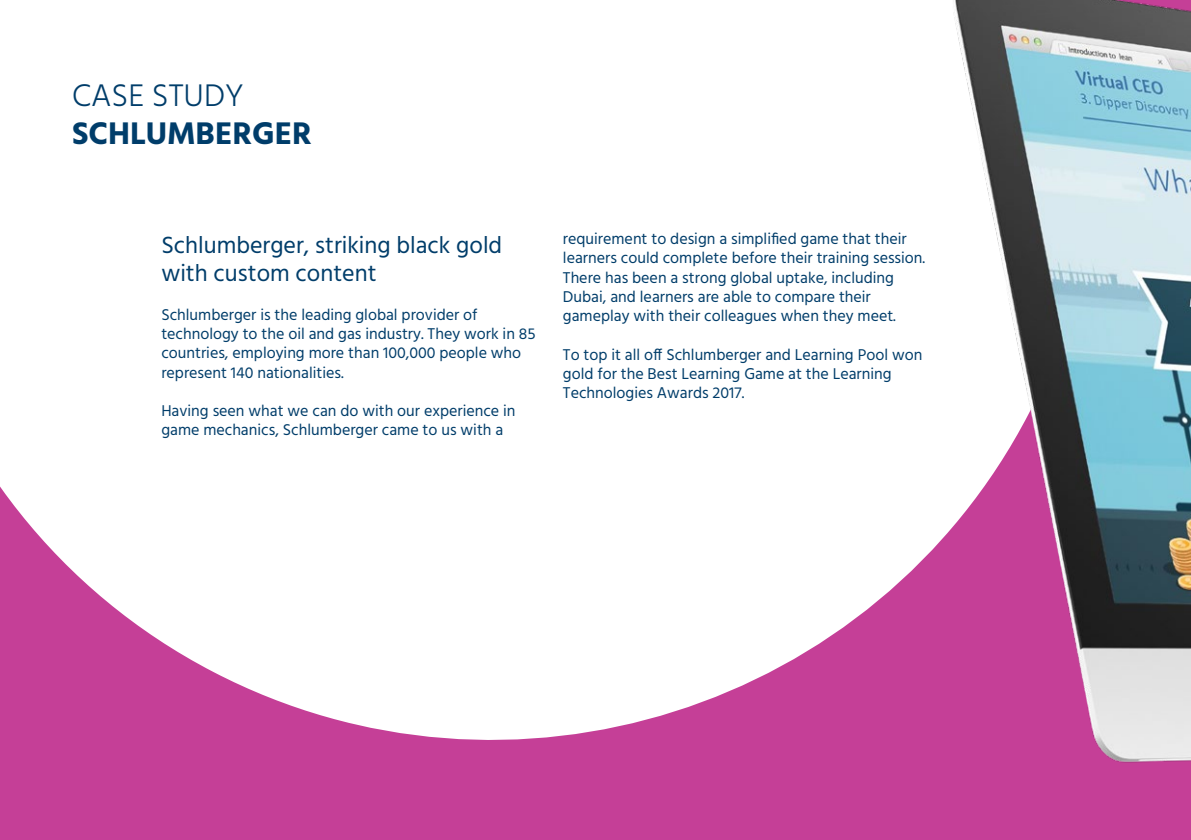
<style>
.page{position:relative;width:1191px;height:840px;background:#fff}
.page>*{position:absolute;margin:0;border:0;box-sizing:border-box;transform-origin:0 0}
.H1_-_Hind_Light_16pt{font:700 32px "Hind";color:#003d6a}
.H1_-_Hind_Light_16pt-2{font:300 32px "Hind";color:#003d6a}
.Paragraph_Style_-_Hi{font:24px/28.8px "Hind";color:#003d6a}
.Paragraph_Style_-_Hi-2{font:16px/19.2px "Hind";color:#003d6a}
</style>
<div class="page">
<svg style="left:0;top:486px;width:952px;height:353px"></svg>
<img style="left:952px;top:0;width:239px;height:839px">
<p class="H1_-_Hind_Light_16pt-2" style="left:72px;top:74px;width:173px">CASE STUDY</p>
<p class="H1_-_Hind_Light_16pt" style="left:72px;top:114px;width:241px">SCHLUMBERGER</p>
<p class="Paragraph_Style_-_Hi" style="left:161px;top:232px;width:342px">Schlumberger, striking black gold with custom content</p>
<p class="Paragraph_Style_-_Hi-2" style="left:161px;top:306px;width:376px">Schlumberger is the leading global provider of technology to the oil and gas industry. They work in 85 countries, employing more than 100,000 people who represent 140 nationalities.</p>
<p class="Paragraph_Style_-_Hi-2" style="left:161px;top:402px;width:356px">Having seen what we can do with our experience in game mechanics, Schlumberger came to us with a</p>
<p class="Paragraph_Style_-_Hi-2" style="left:563px;top:230px;width:364px">requirement to design a simplified game that their learners could complete before their training session.<br>There has been a strong global uptake, including Dubai, and learners are able to compare their gameplay with their colleagues when they meet.</p>
<p class="Paragraph_Style_-_Hi-2" style="left:563px;top:345px;width:361px">To top it all off Schlumberger and Learning Pool won gold for the Best Learning Game at the Learning<br>Technologies Awards 2017.</p>
</div>
